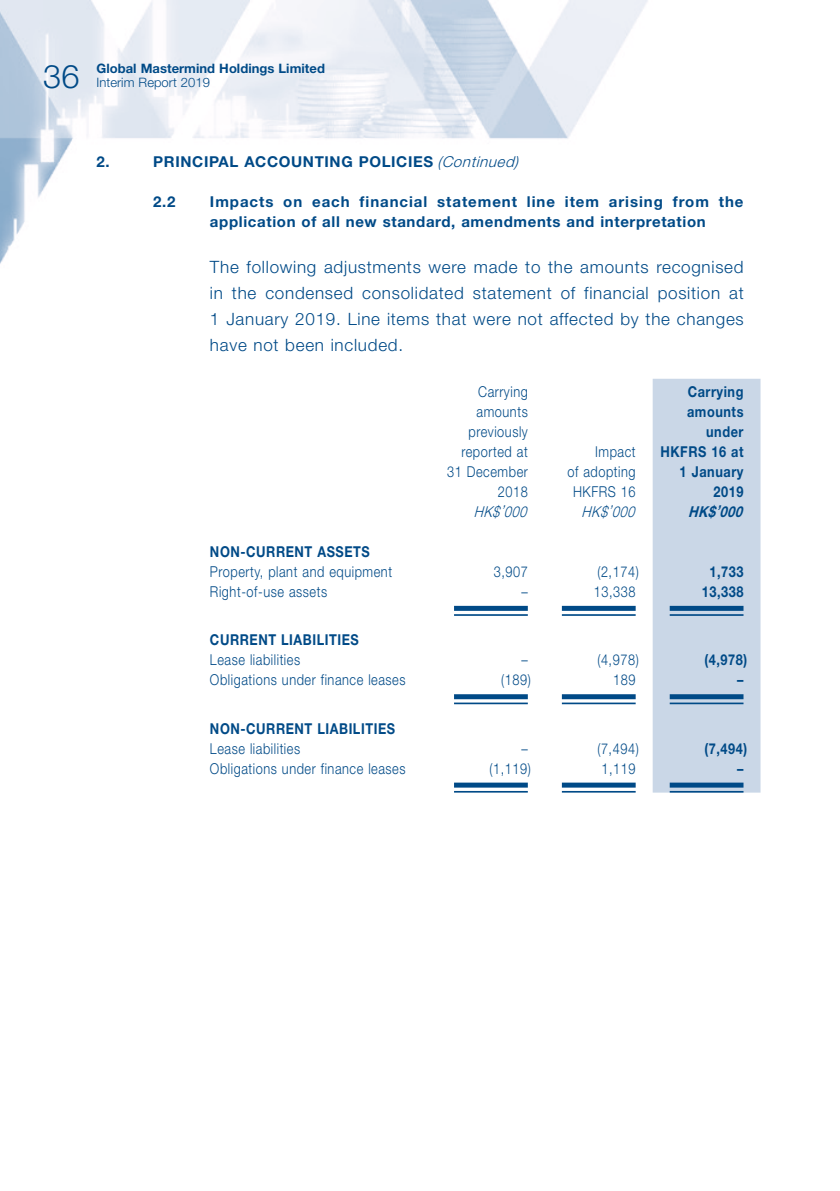
<style>
.page{position:relative;width:840px;height:1191px;background:#fff}
.page>*{position:absolute;margin:0;border:0;box-sizing:border-box;transform-origin:0 0}
.t1{font:300 32.4px "Helvetica Neue LT Std";color:#004a87}
.t2{font:300 17px/26px "Helvetica Neue LT Std";letter-spacing:.045em;color:#004a87;text-align:justify}
.t3{font:300 15px/20px "Helvetica Neue LT Std";letter-spacing:.045em;color:#004a87;text-align:right;scale:.85 1}
.t4{font:700 15px/20px "Helvetica Neue LT Std";letter-spacing:.045em;color:#004a87}
.t5{font:700 15px/20px "Helvetica Neue LT Std";letter-spacing:.045em;color:#004a87;text-align:right;scale:.85 1}
.t6{font:italic 300 15px "Helvetica Neue LT Std";color:#004a87;scale:.85 1}
.t7{font:italic 700 15px "Helvetica Neue LT Std";color:#004a87;scale:.85 1}
.t8{font:700 13px "Helvetica Neue LT Std";letter-spacing:.005em;color:#004a87}
.t9{font:300 13px "Helvetica Neue LT Std";letter-spacing:.005em;color:#004a87}
.s1{font-weight:300;font-style:italic}
</style>
<div class="page">
<img style="left:0;top:0;width:761px;height:793px">
<div style="left:652px;top:379px;width:108px;height:413px;background:#cad7e7"></div>
<div style="left:454px;top:606px;width:73px;height:5px;background:#004a87"></div>
<hr style="left:454px;top:614px;width:73px;height:2px;background:#004a87">
<div style="left:561px;top:606px;width:74px;height:5px;background:#004a87"></div>
<hr style="left:561px;top:614px;width:74px;height:2px;background:#004a87">
<div style="left:669px;top:606px;width:74px;height:5px;background:#004a87"></div>
<hr style="left:669px;top:614px;width:74px;height:2px;background:#004a87">
<div style="left:454px;top:694px;width:73px;height:5px;background:#004a87"></div>
<hr style="left:454px;top:702px;width:73px;height:2px;background:#004a87">
<div style="left:561px;top:694px;width:74px;height:5px;background:#004a87"></div>
<hr style="left:561px;top:702px;width:74px;height:2px;background:#004a87">
<div style="left:669px;top:694px;width:74px;height:5px;background:#004a87"></div>
<hr style="left:669px;top:702px;width:74px;height:2px;background:#004a87">
<div style="left:454px;top:782px;width:73px;height:5px;background:#004a87"></div>
<hr style="left:454px;top:791px;width:73px;height:1px;background:#004a87">
<div style="left:561px;top:782px;width:74px;height:5px;background:#004a87"></div>
<hr style="left:561px;top:791px;width:74px;height:1px;background:#004a87">
<div style="left:669px;top:782px;width:74px;height:5px;background:#004a87"></div>
<hr style="left:669px;top:791px;width:74px;height:1px;background:#004a87">
<h1 class="t1" style="left:43px;top:57px;width:38px">36</h1>
<p class="t8" style="left:96px;top:61px;width:230px">Global Mastermind Holdings Limited</p>
<p class="t9" style="left:96px;top:75px;width:115px">Interim Report 2019</p>
<p class="t4" style="left:96px;top:151px;width:15px">2.</p>
<p class="t4" style="left:153px;top:151px;width:366px">PRINCIPAL ACCOUNTING POLICIES <span class="s1">(Continued)</span></p>
<p class="t4" style="left:153px;top:191px;width:24px">2.2</p>
<p class="t4" style="left:210px;top:191px;width:534px">Impacts on each financial statement line item arising from the application of all new standard, amendments and interpretation</p>
<p class="t2" style="left:210px;top:253px;width:535px">The following adjustments were made to the amounts recognised in the condensed consolidated statement of financial position at 1 January 2019. Line items that were not affected by the changes have not been included.</p>
<p class="t3" style="left:447px;top:381px;width:96px">Carrying amounts previously reported at<br>31 December<br>2018</p>
<p class="t5" style="left:660px;top:381px;width:99px">Carrying amounts under<br>HKFRS 16 at<br>1 January<br>2019</p>
<p class="t3" style="left:567px;top:441px;width:82px">Impact<br>of adopting<br>HKFRS 16</p>
<p class="t6" style="left:473px;top:502px;width:69px">HK$’000</p>
<p class="t6" style="left:581px;top:502px;width:69px">HK$’000</p>
<p class="t7" style="left:687px;top:502px;width:70px">HK$’000</p>
<p class="t5" style="left:210px;top:541px;width:189px">NON-CURRENT ASSETS</p>
<p class="t3" style="left:210px;top:561px;width:216px">Property, plant and equipment</p>
<p class="t3" style="left:493px;top:561px;width:42px">3,907</p>
<p class="t3" style="left:597px;top:561px;width:50px">(2,174)</p>
<p class="t5" style="left:709px;top:561px;width:42px">1,733</p>
<p class="t3" style="left:210px;top:581px;width:139px">Right-of-use assets</p>
<p class="t3" style="left:521px;top:581px;width:9px">–</p>
<p class="t3" style="left:593px;top:581px;width:51px">13,338</p>
<p class="t5" style="left:701px;top:581px;width:51px">13,338</p>
<p class="t5" style="left:210px;top:629px;width:177px">CURRENT LIABILITIES</p>
<p class="t3" style="left:210px;top:649px;width:108px">Lease liabilities</p>
<p class="t3" style="left:521px;top:649px;width:9px">–</p>
<p class="t3" style="left:597px;top:649px;width:50px">(4,978)</p>
<p class="t5" style="left:704px;top:649px;width:52px">(4,978)</p>
<p class="t3" style="left:210px;top:669px;width:231px">Obligations under finance leases</p>
<p class="t3" style="left:501px;top:669px;width:36px">(189)</p>
<p class="t3" style="left:613px;top:669px;width:28px">189</p>
<p class="t5" style="left:736px;top:669px;width:9px">–</p>
<p class="t5" style="left:210px;top:718px;width:219px">NON-CURRENT LIABILITIES</p>
<p class="t3" style="left:210px;top:738px;width:108px">Lease liabilities</p>
<p class="t3" style="left:521px;top:738px;width:9px">–</p>
<p class="t3" style="left:597px;top:738px;width:50px">(7,494)</p>
<p class="t5" style="left:704px;top:738px;width:52px">(7,494)</p>
<p class="t3" style="left:210px;top:758px;width:231px">Obligations under finance leases</p>
<p class="t3" style="left:489px;top:758px;width:50px">(1,119)</p>
<p class="t3" style="left:601px;top:758px;width:42px">1,119</p>
<p class="t5" style="left:736px;top:758px;width:9px">–</p>
</div>
